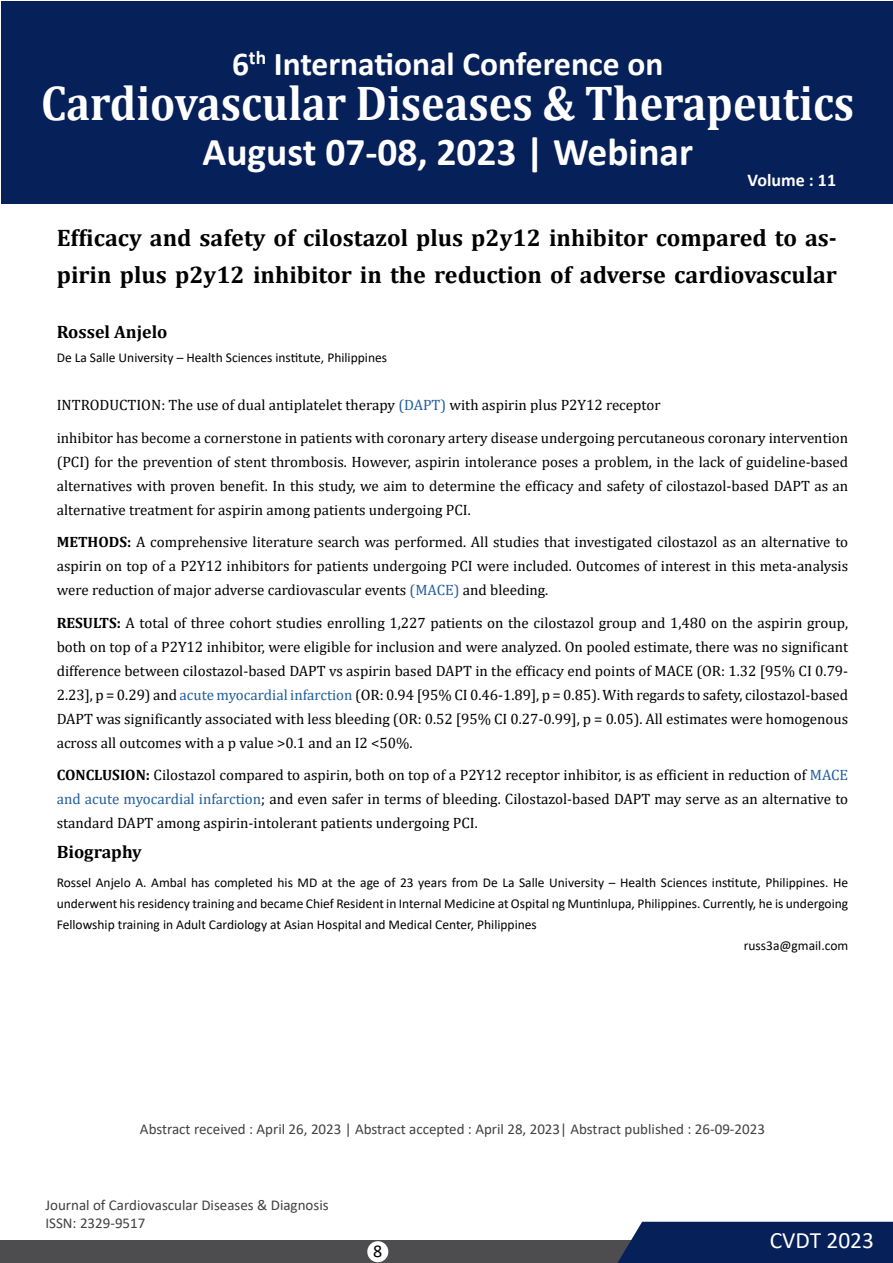
<style>
.page{position:relative;width:893px;height:1263px;background:#fff}
.page>*{position:absolute;margin:0;border:0;box-sizing:border-box;transform-origin:0 0}
.t1{font:700 49.2px "Cambria";color:#fff;scale:.9 1}
.t2{font:700 39.45px "Calibri";color:#fff}
.t3{font:700 33.45px "Calibri";color:#fff}
.t4{font:700 24px/37.5px "Cambria";color:#000}
.t5{font:23.4px "Calibri";color:#fff}
.t6{font:700 18px "Cambria";color:#000}
.t7{font:700 18px "Calibri";color:#fff}
.t8{font:18px "Calibri";color:#000}
.t9{font:15px/24px "Cambria";color:#000;text-align:justify}
.t10{font:15px/18px "Calibri";color:#414042}
.t11{font:13.5px "Calibri";color:#000}
.s1{color:#215e9e}
.s2{font-weight:700}
</style>
<div class="page">
<div style="left:1px;top:1px;width:891px;height:202px;background:#062059"></div>
<div style="left:0;top:1240px;width:668px;height:23px;background:#4d4d4f"></div>
<div style="left:617px;top:1222px;width:276px;height:41px;background:#062059"></div>
<div style="left:367px;top:1241px;width:21px;height:21px;background:#fff;border-radius:50%"></div>
<h3 class="t3" style="left:232px;top:40px;width:433px">6<sup>th</sup> International Conference on</h3>
<h1 class="t1" style="left:41px;top:69px;width:905px">Cardiovascular Diseases &amp; Therapeutics</h1>
<h2 class="t2" style="left:202px;top:124px;width:492px">August 07-08, 2023 | Webinar</h2>
<p class="t7" style="left:748px;top:168px;width:90px">Volume : 11</p>
<h3 class="t4" style="left:57px;top:218px;width:782px">Efficacy and safety of cilostazol plus p2y12 inhibitor compared to as&shy;pirin plus p2y12 inhibitor in the reduction of adverse cardiovascular</h3>
<p class="t6" style="left:57px;top:319px;width:112px">Rossel Anjelo</p>
<p class="t11" style="left:57px;top:348px;width:332px">De La Salle University – Health Sciences institute, Philippines</p>
<p class="t9" style="left:57px;top:389px;width:793px;line-height:32.5px">INTRODUCTION: The use of dual antiplatelet therapy <span class="s1">(DAPT)</span> with aspirin plus P2Y12 receptor<br>inhibitor has become a cornerstone in patients with coronary artery disease undergoing percutaneous coronary intervention</p>
<p class="t9" style="left:57px;top:450px;width:793px">(PCI) for the prevention of stent thrombosis. However, aspirin intolerance poses a problem, in the lack of guideline-based alternatives with proven benefit. In this study, we aim to determine the efficacy and safety of cilostazol-based DAPT as an alternative treatment for aspirin among patients undergoing PCI.</p>
<p class="t9" style="left:57px;top:530px;width:793px"><span class="s2">METHODS:</span> A comprehensive literature search was performed. All studies that investigated cilostazol as an alternative to aspirin on top of a P2Y12 inhibitors for patients undergoing PCI were included. Outcomes of interest in this meta-analysis were reduction of major adverse cardiovascular events <span class="s1">(MACE)</span> and bleeding.</p>
<p class="t9" style="left:57px;top:611px;width:793px"><span class="s2">RESULTS:</span> A total of three cohort studies enrolling 1,227 patients on the cilostazol group and 1,480 on the aspirin group, both on top of a P2Y12 inhibitor, were eligible for inclusion and were analyzed. On pooled estimate, there was no significant difference between cilostazol-based DAPT vs aspirin based DAPT in the efficacy end points of MACE (OR: 1.32 [95% CI 0.79- 2.23], p = 0.29) and <span class="s1">acute myocardial infarction</span> (OR: 0.94 [95% CI 0.46-1.89], p = 0.85). With regards to safety, cilostazol-based DAPT was significantly associated with less bleeding (OR: 0.52 [95% CI 0.27-0.99], p = 0.05). All estimates were homogenous across all outcomes with a p value &gt;0.1 and an I2 &lt;50%.</p>
<p class="t9" style="left:57px;top:763px;width:793px"><span class="s2">CONCLUSION:</span> Cilostazol compared to aspirin, both on top of a P2Y12 receptor inhibitor, is as efficient in reduction of <span class="s1">MACE and acute myocardial infarction</span>; and even safer in terms of bleeding. Cilostazol-based DAPT may serve as an alternative to standard DAPT among aspirin-intolerant patients undergoing PCI.</p>
<p class="t6" style="left:57px;top:839px;width:87px">Biography</p>
<p class="t11" style="left:57px;top:874px;width:793px">Rossel Anjelo A. Ambal has completed his MD at the age of 23 years from De La Salle University – Health Sciences institute, Philippines. He</p>
<p class="t11" style="left:57px;top:895px;width:793px">underwent his residency training and became Chief Resident in Internal Medicine at Ospital ng Muntinlupa, Philippines. Currently, he is undergoing</p>
<p class="t11" style="left:57px;top:916px;width:482px">Fellowship training in Adult Cardiology at Asian Hospital and Medical Center, Philippines</p>
<p class="t11" style="left:744px;top:937px;width:106px">russ3a@gmail.com</p>
<p class="t10" style="left:140px;top:1119px;width:626px">Abstract received : April 26, 2023 | Abstract accepted : April 28, 2023| Abstract published : 26-09-2023</p>
<p class="t10" style="left:45px;top:1196px;width:285px">Journal of Cardiovascular Diseases &amp; Diagnosis<br>ISSN: 2329-9517</p>
<p class="t8" style="left:373px;top:1239px;width:11px">8</p>
<h3 class="t5" style="left:770px;top:1224px;width:106px">CVDT 2023</h3>
</div>
